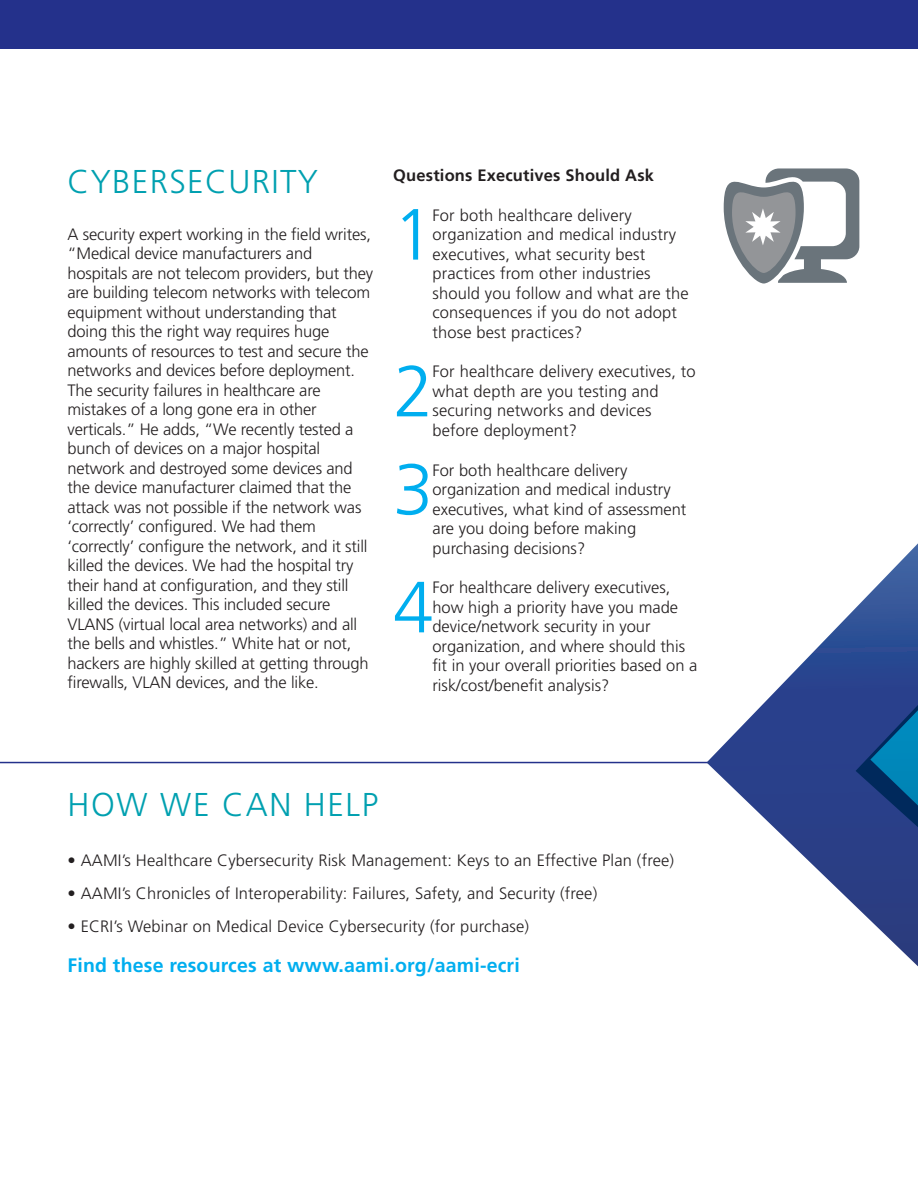
<style>
.page{position:relative;width:918px;height:1188px;background:#fff}
.page>*{position:absolute;margin:0;border:0;box-sizing:border-box;transform-origin:0 0}
.Story_subhead_1{font:300 72.3px "Frutiger";color:#00aeef}
.Eyebrow_column_title{font:300 33px "Frutiger";letter-spacing:.04em;color:#00a0b0}
.Story_subhead_1-2{font:700 19.5px "Frutiger";letter-spacing:.01em;color:#00aeef}
.Story_subhead_1-3{font:300 16.5px/19.5px "Frutiger";letter-spacing:-.01em;color:#231f20}
.Story_subhead_1-4{font:300 16.5px/19.5px "Frutiger";letter-spacing:.01em;color:#231f20}
.Story_subhead_1-5{font:700 16.5px "Frutiger";letter-spacing:.01em;color:#231f20}
</style>
<div class="page">
<div style="left:0;top:0;width:918px;height:49px;background:#24318b"></div>
<hr style="left:0;top:762px;width:748px;height:1px;background:#24318b">
<svg style="left:707px;top:543px;width:211px;height:423px"></svg>
<svg style="left:856px;top:605px;width:62px;height:314px;background:#23498d"></svg>
<svg style="left:724px;top:168px;width:135px;height:116px"></svg>
<p class="Eyebrow_column_title" style="left:68px;top:163px;width:252px">CYBERSECURITY</p>
<p class="Story_subhead_1-3" style="left:68px;top:225px;width:307px">A security expert working in the field writes, “Medical device manufacturers and hospitals are not telecom providers, but they are building telecom networks with telecom equipment without understanding that doing this the right way requires huge amounts of resources to test and secure the networks and devices before deployment.<br>The security failures in healthcare are mistakes of a long gone era in other verticals.” He adds, “We recently tested a bunch of devices on a major hospital network and destroyed some devices and the device manufacturer claimed that the attack was not possible if the network was ‘correctly’ configured. We had them ‘correctly’ configure the network, and it still killed the devices. We had the hospital try their hand at configuration, and they still killed the devices. This included secure VLANS (virtual local area networks) and all the bells and whistles.” White hat or not, hackers are highly skilled at getting through firewalls, VLAN devices, and the like.</p>
<p class="Story_subhead_1-5" style="left:393px;top:165px;width:262px">Questions Executives Should Ask</p>
<p class="Story_subhead_1" style="left:393px;top:194px;width:42px">1</p>
<p class="Story_subhead_1-4" style="left:432px;top:205px;width:258px">For both healthcare delivery organization and medical industry executives, what security best practices from other industries should you follow and what are the consequences if you do not adopt those best practices?</p>
<p class="Story_subhead_1" style="left:393px;top:350px;width:42px">2</p>
<p class="Story_subhead_1-4" style="left:432px;top:362px;width:265px">For healthcare delivery executives, to what depth are you testing and securing networks and devices before deployment?</p>
<p class="Story_subhead_1" style="left:393px;top:449px;width:42px">3</p>
<p class="Story_subhead_1-3" style="left:432px;top:460px;width:255px">For both healthcare delivery organization and medical industry executives, what kind of assessment are you doing before making purchasing decisions?</p>
<p class="Story_subhead_1" style="left:393px;top:566px;width:42px">4</p>
<p class="Story_subhead_1-3" style="left:432px;top:578px;width:266px">For healthcare delivery executives, how high a priority have you made device/network security in your organization, and where should this fit in your overall priorities based on a risk/cost/benefit analysis?</p>
<p class="Eyebrow_column_title" style="left:68px;top:786px;width:312px">HOW WE CAN HELP</p>
<p class="Story_subhead_1-4" style="left:68px;top:851px;width:608px">• AAMI’s Healthcare Cybersecurity Risk Management: Keys to an Effective Plan (free)</p>
<p class="Story_subhead_1-4" style="left:68px;top:884px;width:531px">• AAMI’s Chronicles of Interoperability: Failures, Safety, and Security (free)</p>
<p class="Story_subhead_1-4" style="left:68px;top:917px;width:463px">• ECRI’s Webinar on Medical Device Cybersecurity (for purchase)</p>
<p class="Story_subhead_1-2" style="left:68px;top:954px;width:454px">Find these resources at www.aami.org/aami-ecri</p>
</div>
